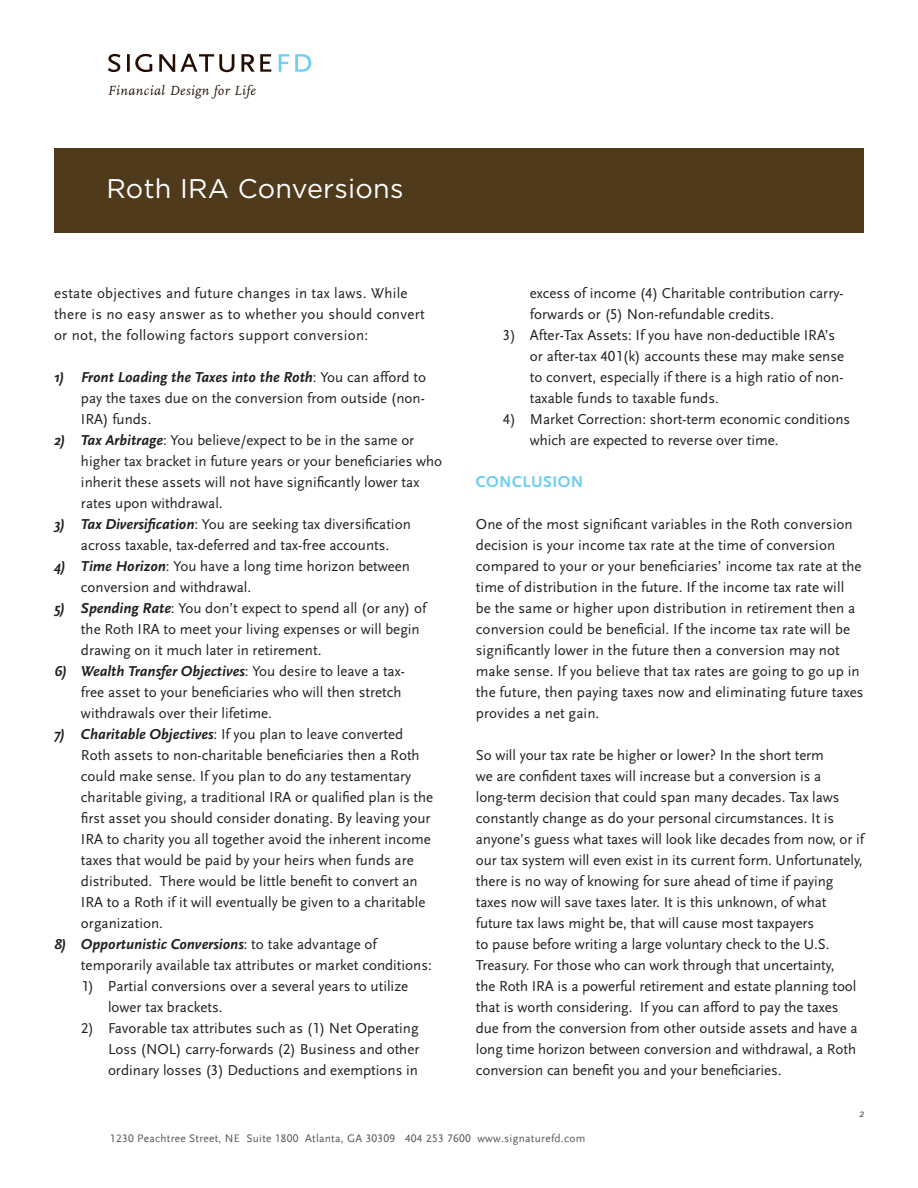
<style>
.page{position:relative;width:918px;height:1188px;background:#fff}
.page>*{position:absolute;margin:0;border:0;box-sizing:border-box;transform-origin:0 0}
.t1{font:27px "Gotham";letter-spacing:.01em;color:#fff}
.HD_2{font:700 16.5px "Scala Sans LF";letter-spacing:.025em;color:#6fcef4}
.t2{font:15px/21px "Scala Sans LF";color:#231f20}
.t3{font:15px/21px "Scala Sans LF";letter-spacing:.02em;color:#231f20}
.t4{font:italic 13.8px "Scala";letter-spacing:.04em;color:#230d02}
.t5{font:11.4px "Scala Sans LF";letter-spacing:.025em;color:#5b5855}
.t6{font:italic 11.4px "Scala Sans";color:#5b5855}
.s1{font-family:"Scala Sans";font-weight:700;font-style:italic}
</style>
<div class="page">
<svg style="left:108px;top:54px;width:163px;height:18px"></svg>
<svg style="left:279px;top:54px;width:32px;height:18px"></svg>
<div style="left:54px;top:148px;width:810px;height:85px;background:#4f3a1c"></div>
<p class="t4" style="left:108px;top:83px;width:149px">Financial Design for Life</p>
<p class="t1" style="left:106px;top:173px;width:298px">Roth IRA Conversions</p>
<p class="t3" style="left:54px;top:282px;width:372px">estate objectives and future changes in tax laws. While there is no easy answer as to whether you should convert or not, the following factors support conversion:</p>
<p class="t2" style="left:81px;top:366px;width:347px;text-align:justify;text-indent:-27px"><span class="s1">1) Front Loading the Taxes into the Roth</span>: You can afford to pay the taxes due on the conversion from outside (non-IRA) funds.</p>
<p class="t2" style="left:81px;top:429px;width:363px;text-indent:-27px"><span class="s1">2) Tax Arbitrage</span>: You believe/expect to be in the same or higher tax bracket in future years or your beneficiaries who inherit these assets will not have significantly lower tax rates upon withdrawal.</p>
<p class="t2" style="left:54px;top:513px;width:358px;text-align:center"><span class="s1">3) Tax Diversification</span>: You are seeking tax diversification across taxable, tax-deferred and tax-free accounts.</p>
<p class="t2" style="left:81px;top:555px;width:331px;text-indent:-27px"><span class="s1">4) Time Horizon</span>: You have a long time horizon between conversion and withdrawal.</p>
<p class="t2" style="left:81px;top:597px;width:347px;text-indent:-27px"><span class="s1">5) Spending Rate</span>: You don’t expect to spend all (or any) of the Roth IRA to meet your living expenses or will begin drawing on it much later in retirement.</p>
<p class="t2" style="left:81px;top:660px;width:325px;text-indent:-27px"><span class="s1">6) Wealth Transfer Objectives</span>: You desire to leave a tax&shy;free asset to your beneficiaries who will then stretch withdrawals over their lifetime.</p>
<p class="t2" style="left:81px;top:723px;width:354px;text-indent:-27px"><span class="s1">7) Charitable Objectives</span>: If you plan to leave converted Roth assets to non-charitable beneficiaries then a Roth could make sense. If you plan to do any testamentary charitable giving, a traditional IRA or qualified plan is the first asset you should consider donating. By leaving your IRA to charity you all together avoid the inherent income taxes that would be paid by your heirs when funds are distributed. There would be little benefit to convert an IRA to a Roth if it will eventually be given to a charitable organization.</p>
<p class="t2" style="left:81px;top:933px;width:352px;text-indent:-27px"><span class="s1">8) Opportunistic Conversions</span>: to take advantage of temporarily available tax attributes or market conditions:</p>
<p class="t2" style="left:108px;top:975px;width:302px;text-indent:-27px">1) Partial conversions over a several years to utilize lower tax brackets.</p>
<p class="t2" style="left:108px;top:1017px;width:313px;text-align:justify;text-indent:-27px">2) Favorable tax attributes such as (1) N et Operating Loss (N OL) carry-forwards (2) Business and other ordinary losses (3) Deductions and exemptions in</p>
<p class="t2" style="left:530px;top:282px;width:315px">excess of income (4) Charitable contribution carry&shy;forwards or (5) Non-refundable credits.</p>
<p class="t2" style="left:530px;top:324px;width:316px;text-indent:-27px">3) After-Tax Assets: If you have non-deductible IRA’s or after-tax 401(k) accounts these may make sense to convert, especially if there is a high ratio of non&shy;taxable funds to taxable funds.</p>
<p class="t2" style="left:530px;top:408px;width:322px;text-indent:-27px">4) Market Correction: short-term economic conditions which are expected to reverse over time.</p>
<p class="HD_2" style="left:476px;top:472px;width:109px">CONCLUSION</p>
<p class="t2" style="left:476px;top:513px;width:389px">One of the most significant variables in the Roth conversion decision is your income tax rate at the time of conversion compared to your or your beneficiaries’ income tax rate at the time of distribution in the future. If the income tax rate will<br>be the same or higher upon distribution in retirement then a conversion could be beneficial. If the income tax rate will be significantly lower in the future then a conversion may not make sense. If you believe that tax rates are going to go up in the future, then paying taxes now and eliminating future taxes provides a net gain.</p>
<p class="t2" style="left:476px;top:744px;width:390px">So will your tax rate be higher or lower? In the short term<br>we are confident taxes will increase but a conversion is a long-term decision that could span many decades. Tax laws constantly change as do your personal circumstances. It is anyone’s guess what taxes will look like decades from now, or if our tax system will even exist in its current form. Unfortunately, there is no way of knowing for sure ahead of time if paying taxes now will save taxes later. It is this unknown, of what future tax laws might be, that will cause most taxpayers<br>to pause before writing a large voluntary check to the U.S.<br>Treasury. For those who can work through that uncertainty,<br>the Roth IRA is a powerful retirement and estate planning tool that is worth considering. If you can afford to pay the taxes due from the conversion from other outside assets and have a long time horizon between conversion and withdrawal, a Roth conversion can benefit you and your beneficiaries.</p>
<p class="t6" style="left:859px;top:1107px;width:6px">2</p>
<p class="t5" style="left:110px;top:1132px;width:477px">1230 Peachtree Street, NE Suite 1800 Atlanta, GA 30309 404 253 7600 www.signaturefd.com</p>
</div>
